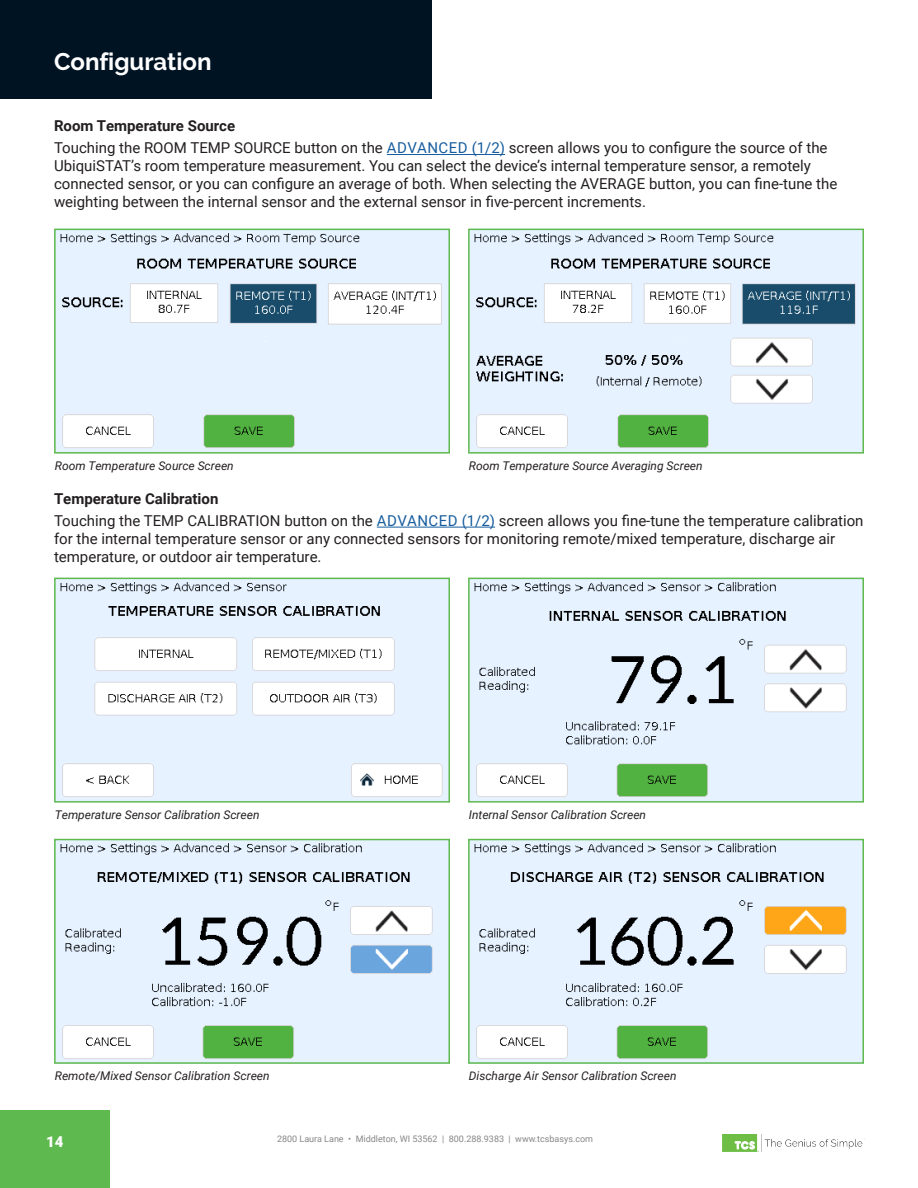
<style>
.page{position:relative;width:918px;height:1188px;background:#fff}
.page>*{position:absolute;margin:0;border:0;box-sizing:border-box;transform-origin:0 0}
.t1{font:700 24px "Raleway";color:#fff}
.Body_Copy{font:15px/18px "Roboto";color:#231f20}
.Heading_5{font:700 15px "Roboto";color:#231f20}
.t2{font:900 15px "Roboto";color:#fff}
.Picture_Caption{font:italic 12px "Roboto";color:#231f20}
.t3{font:9px "Roboto";color:#878787}
.s1{color:#175d9e}
</style>
<div class="page">
<img style="left:722px;top:1134px;width:141px;height:17px">
<hr style="left:917px;top:1110px;width:1px;height:78px;background:#5eb94e">
<div style="left:0;top:0;width:432px;height:99px;background:#001323"></div>
<div style="left:0;top:1110px;width:110px;height:78px;background:#5eb94e"></div>
<hr style="left:387px;top:154px;width:118px;height:1px;background:#175d9e">
<img style="left:57px;top:232px;width:390px;height:219px">
<div style="left:54px;top:229px;width:396px;height:225px;border:2px solid #5eb94e"></div>
<img style="left:471px;top:232px;width:390px;height:219px">
<div style="left:468px;top:229px;width:396px;height:225px;border:2px solid #5eb94e"></div>
<img style="left:57px;top:581px;width:390px;height:219px">
<div style="left:54px;top:578px;width:396px;height:225px;border:2px solid #5eb94e"></div>
<img style="left:57px;top:842px;width:390px;height:219px">
<div style="left:54px;top:839px;width:396px;height:225px;border:2px solid #5eb94e"></div>
<img style="left:471px;top:581px;width:390px;height:219px">
<div style="left:468px;top:578px;width:396px;height:225px;border:2px solid #5eb94e"></div>
<img style="left:471px;top:842px;width:390px;height:219px">
<div style="left:468px;top:839px;width:396px;height:225px;border:2px solid #5eb94e"></div>
<hr style="left:377px;top:527px;width:118px;height:1px;background:#175d9e">
<h1 class="t1" style="left:54px;top:47px;width:159px">Configuration</h1>
<p class="Heading_5" style="left:54px;top:115px;width:183px">Room Temperature Source</p>
<p class="Body_Copy" style="left:54px;top:139px;width:785px">Touching the ROOM TEMP SOURCE button on the <span class="s1">ADVANCED (1/2)</span> screen allows you to configure the source of the UbiquiSTAT’s room temperature measurement. You can select the device’s internal temperature sensor, a remotely connected sensor, or you can configure an average of both. When selecting the AVERAGE button, you can fine-tune the weighting between the internal sensor and the external sensor in five-percent increments.</p>
<p class="Picture_Caption" style="left:55px;top:457px;width:180px">Room Temperature Source Screen</p>
<p class="Picture_Caption" style="left:469px;top:457px;width:235px">Room Temperature Source Averaging Screen</p>
<p class="Heading_5" style="left:54px;top:488px;width:166px">Temperature Calibration</p>
<p class="Body_Copy" style="left:54px;top:511px;width:811px">Touching the TEMP CALIBRATION button on the <span class="s1">ADVANCED (1/2)</span> screen allows you fine-tune the temperature calibration for the internal temperature sensor or any connected sensors for monitoring remote/mixed temperature, discharge air temperature, or outdoor air temperature.</p>
<p class="Picture_Caption" style="left:55px;top:806px;width:206px">Temperature Sensor Calibration Screen</p>
<p class="Picture_Caption" style="left:469px;top:806px;width:179px">Internal Sensor Calibration Screen</p>
<p class="Picture_Caption" style="left:55px;top:1067px;width:216px">Remote/Mixed Sensor Calibration Screen</p>
<p class="Picture_Caption" style="left:469px;top:1067px;width:209px">Discharge Air Sensor Calibration Screen</p>
<p class="t2" style="left:46px;top:1131px;width:19px">14</p>
<p class="t3" style="left:277px;top:1132px;width:318px">2800 Laura Lane • Middleton, WI 53562 | 800.288.9383 | www.tcsbasys.com</p>
</div>
